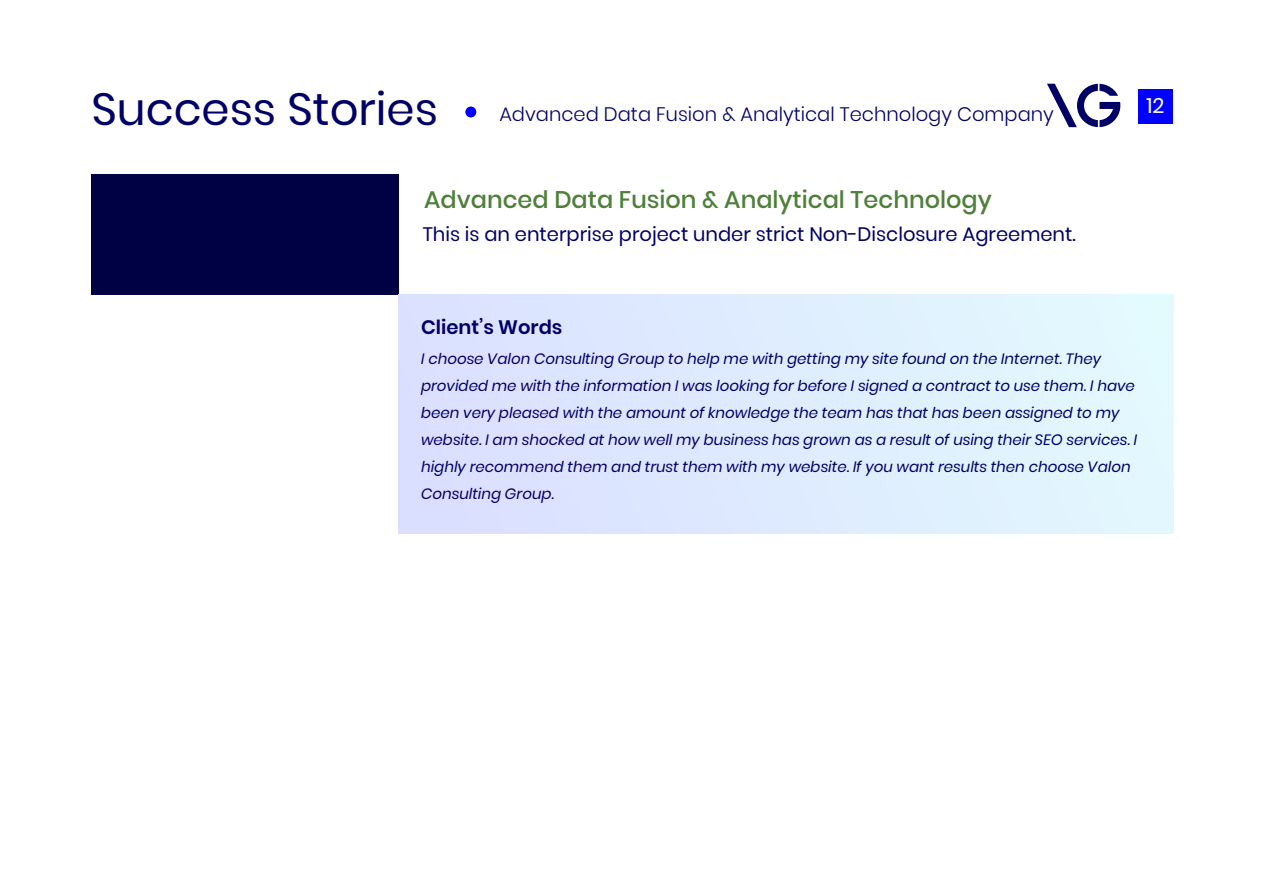
<style>
.page{position:relative;width:1263px;height:893px;background:#fff}
.page>*{position:absolute;margin:0;border:0;box-sizing:border-box;transform-origin:0 0}
.t1{font:45px "Poppins";color:#006}
.t2{font:500 24px "Poppins";color:#4f803b}
.t3{font:21px "Poppins";color:#fff}
.t4{font:19.5px "Poppins";color:#006}
.t5{font:300 19.5px "Poppins";color:#006}
.t6{font:600 19.5px "Poppins";color:#006}
.t7{font:italic 15px/27px "Poppins";color:#006}
</style>
<div class="page">
<div style="left:91px;top:174px;width:307px;height:121px;background:#004"></div>
<div style="left:398px;top:295px;width:775px;height:239px;background:linear-gradient(to right,#dadfff,#e3fafe)"></div>
<div style="left:1138px;top:90px;width:35px;height:34px;background:#00f"></div>
<svg style="left:1047px;top:84px;width:73px;height:43px"></svg>
<div style="left:465px;top:107px;width:11px;height:10px;background:#00f;border-radius:50%"></div>
<h1 class="t1" style="left:92px;top:83px;width:348px">Success Stories</h1>
<h3 class="t3" style="left:1146px;top:94px;width:19px">12</h3>
<h3 class="t5" style="left:499px;top:103px;width:556px">Advanced Data Fusion &amp; Analytical Technology Company</h3>
<h2 class="t2" style="left:424px;top:185px;width:569px">Advanced Data Fusion &amp; Analytical Technology</h2>
<h3 class="t4" style="left:423px;top:223px;width:654px">This is an enterprise project under strict Non-Disclosure Agreement.</h3>
<h3 class="t6" style="left:421px;top:316px;width:143px">Client’s Words</h3>
<p class="t7" style="left:421px;top:345px;width:718px">I choose Valon Consulting Group to help me with getting my site found on the Internet. They provided me with the information I was looking for before I signed a contract to use them. I have been very pleased with the amount of knowledge the team has that has been assigned to my website. I am shocked at how well my business has grown as a result of using their SEO services. I highly recommend them and trust them with my website. If you want results then choose Valon Consulting Group.</p>
</div>
